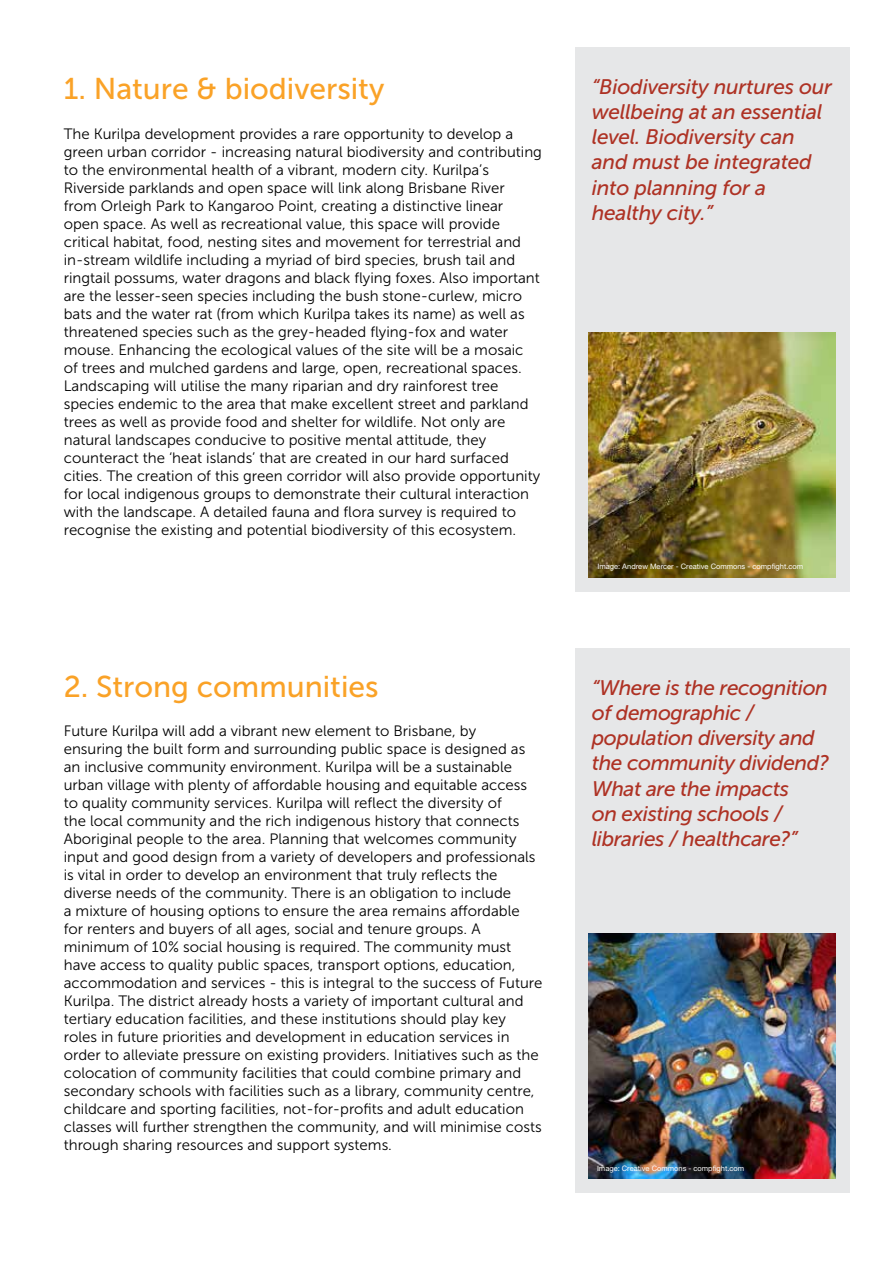
<style>
.page{position:relative;width:893px;height:1263px;background:#fff}
.page>*{position:absolute;margin:0;border:0;box-sizing:border-box;transform-origin:0 0}
.t1{font:30px "Museo Sans 500";color:#faa227}
.t2{font:italic 21px/25.2px "Museo Sans 500";letter-spacing:-.02em;color:#ae3224}
.t3{font:15px/18px "Museo Sans 300";color:#000}
.t4{font:7.5px "Helvetica Neue LT Pro";color:#fff}
</style>
<div class="page">
<div style="left:575px;top:48px;width:275px;height:544px;background:#e6e7e8"></div>
<div style="left:575px;top:648px;width:275px;height:545px;background:#e6e7e8"></div>
<img style="left:589px;top:332px;width:247px;height:246px">
<img style="left:589px;top:933px;width:247px;height:245px">
<h1 class="t1" style="left:64px;top:72px;width:322px">1. Nature &amp; biodiversity</h1>
<p class="t3" style="left:64px;top:125px;width:480px">The Kurilpa development provides a rare opportunity to develop a green urban corridor - increasing natural biodiversity and contributing to the environmental health of a vibrant, modern city. Kurilpa’s Riverside parklands and open space will link along Brisbane River<br>from Orleigh Park to Kangaroo Point, creating a distinctive linear open space. As well as recreational value, this space will provide critical habitat, food, nesting sites and movement for terrestrial and in-stream wildlife including a myriad of bird species, brush tail and ringtail possums, water dragons and black flying foxes. Also important are the lesser-seen species including the bush stone-curlew, micro bats and the water rat (from which Kurilpa takes its name) as well as threatened species such as the grey-headed flying-fox and water mouse. Enhancing the ecological values of the site will be a mosaic<br>of trees and mulched gardens and large, open, recreational spaces.<br>Landscaping will utilise the many riparian and dry rainforest tree species endemic to the area that make excellent street and parkland trees as well as provide food and shelter for wildlife. Not only are natural landscapes conducive to positive mental attitude, they counteract the ‘heat islands’ that are created in our hard surfaced cities. The creation of this green corridor will also provide opportunity for local indigenous groups to demonstrate their cultural interaction with the landscape. A detailed fauna and flora survey is required to recognise the existing and potential biodiversity of this ecosystem.</p>
<h1 class="t1" style="left:64px;top:670px;width:316px">2. Strong communities</h1>
<p class="t3" style="left:64px;top:722px;width:480px">Future Kurilpa will add a vibrant new element to Brisbane, by<br>ensuring the built form and surrounding public space is designed as an inclusive community environment. Kurilpa will be a sustainable urban village with plenty of affordable housing and equitable access to quality community services. Kurilpa will reflect the diversity of<br>the local community and the rich indigenous history that connects Aboriginal people to the area. Planning that welcomes community input and good design from a variety of developers and professionals is vital in order to develop an environment that truly reflects the diverse needs of the community. There is an obligation to include<br>a mixture of housing options to ensure the area remains affordable for renters and buyers of all ages, social and tenure groups. A minimum of 10% social housing is required. The community must have access to quality public spaces, transport options, education, accommodation and services - this is integral to the success of Future Kurilpa. The district already hosts a variety of important cultural and tertiary education facilities, and these institutions should play key roles in future priorities and development in education services in order to alleviate pressure on existing providers. Initiatives such as the colocation of community facilities that could combine primary and secondary schools with facilities such as a library, community centre, childcare and sporting facilities, not-for-profits and adult education classes will further strengthen the community, and will minimise costs through sharing resources and support systems.</p>
<h2 class="t2" style="left:592px;top:74px;width:242px">“Biodiversity nurtures our wellbeing at an essential level. Biodiversity can and must be integrated into planning for a healthy city.”</h2>
<p class="t4" style="left:597px;top:562px;width:207px">Image: Andrew Mercer - Creative Commons - compfight.com</p>
<h2 class="t2" style="left:592px;top:675px;width:239px">“Where is the recognition of demographic / population diversity and the community dividend?<br>What are the impacts<br>on existing schools / libraries / healthcare?”</h2>
<p class="t4" style="left:597px;top:1164px;width:149px">Image: Creative Commons - compfight.com</p>
</div>
